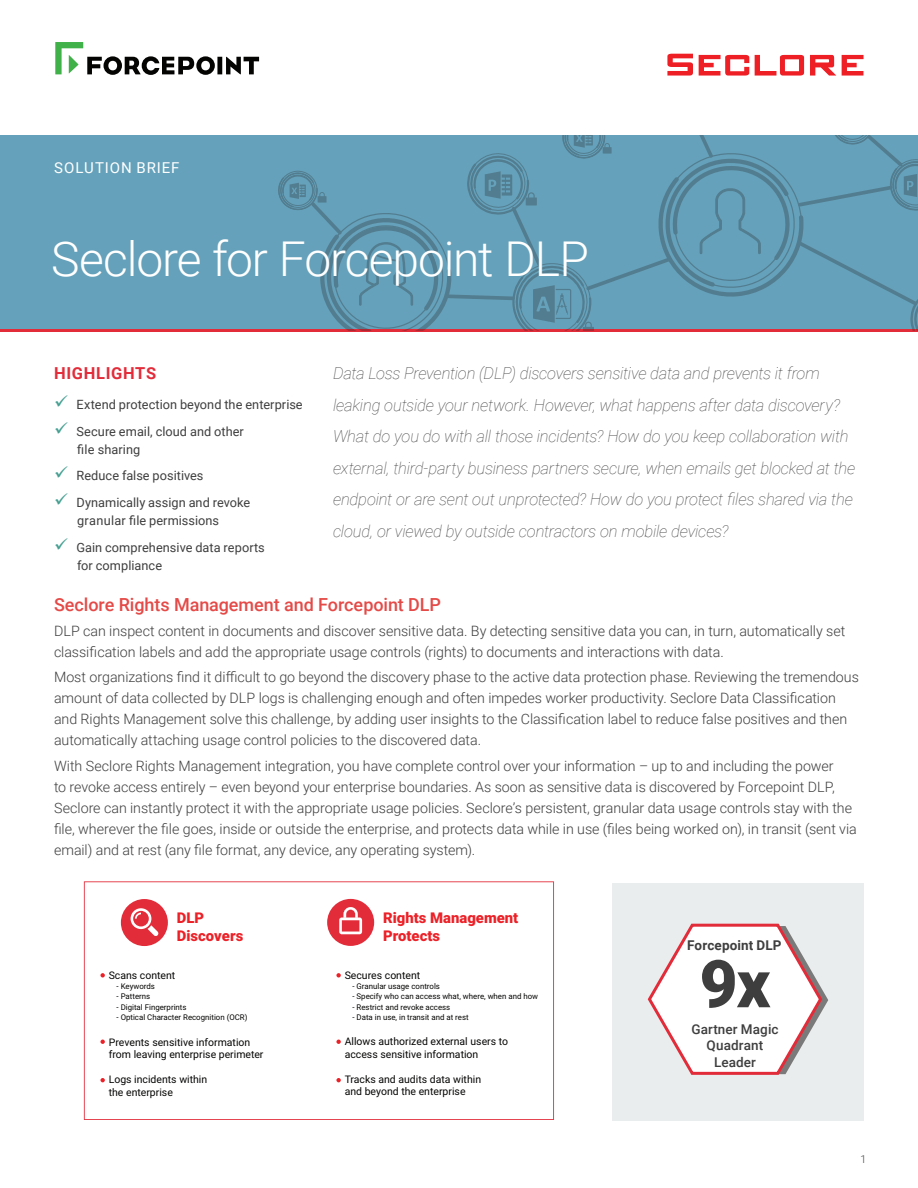
<style>
.page{position:relative;width:918px;height:1188px;background:#fff}
.page>*{position:absolute;margin:0;border:0;box-sizing:border-box;transform-origin:0 0}
.Body_copy{font:900 66px "Roboto";color:#3e3e3f}
.Document_Headline{font:300 48px "Roboto";letter-spacing:-.025em;color:#fff}
.Body_copy-2{font:500 18px "Roboto";letter-spacing:-.005em;color:#e44a47}
.Body_copy-3{font:italic 100 16.5px/31.5px "Roboto";letter-spacing:-.015em;color:#3e3e3f}
.Sidebar_Headline{font:700 16.5px "Roboto";letter-spacing:.035em;color:#e22c3a}
.Page_header_-_all_ca{font:15px "Roboto";letter-spacing:.06em;color:#fff}
.t1{font:900 14.85px/17.9px "Roboto";color:#ec2128}
.Body_copy-4{font:300 14.25px/21px "Roboto";color:#3e3e3f}
.Body_copy-5{font:500 13.5px "Roboto";letter-spacing:.01em;color:#3e3e3f}
.Body_copy-6{font:700 13.5px "Roboto";letter-spacing:.01em;color:#3e3e3f}
.Body_copy-7{font:12.75px/18px "Roboto";letter-spacing:.005em;color:#3e3e3f}
.Body_copy-8{font:300 10.8px "Roboto";color:#3e3e3f}
.t2{font:10.5px/12.6px "Roboto";color:#040503}
.t3{font:7.8px "Roboto";color:#040503}
.s1{color:#46a092}
</style>
<div class="page">
<svg style="left:667px;top:54px;width:197px;height:22px"></svg>
<div style="left:0;top:135px;width:918px;height:194px;background:#65a1ba"></div>
<hr style="left:0;top:329px;width:918px;height:3px;background:#e22c3a">
<svg style="left:55px;top:42px;width:204px;height:33px"></svg>
<svg style="left:278px;top:136px;width:640px;height:195px"></svg>
<svg style="left:84px;top:881px;width:470px;height:239px"></svg>
<div style="left:612px;top:883px;width:252px;height:237px;background:#e9eded"></div>
<svg style="left:647px;top:923px;width:181px;height:152px"></svg>
<p class="Page_header_-_all_ca" style="left:54px;top:157px;width:127px">SOLUTION BRIEF</p>
<p class="Document_Headline" style="left:51px;top:225px;width:539px">Seclore for Forcepoint DLP</p>
<p class="Sidebar_Headline" style="left:54px;top:362px;width:103px">HIGHLIGHTS</p>
<p class="Body_copy-7" style="left:54px;top:395px;width:250px"><span class="s1">✓</span> Extend protection beyond the enterprise</p>
<p class="Body_copy-7" style="left:77px;top:422px;width:168px;text-indent:-23px"><span class="s1">✓</span> Secure email, cloud and other file sharing</p>
<p class="Body_copy-7" style="left:54px;top:466px;width:151px"><span class="s1">✓</span> Reduce false positives</p>
<p class="Body_copy-7" style="left:77px;top:493px;width:175px;text-indent:-23px"><span class="s1">✓</span> Dynamically assign and revoke granular file permissions</p>
<p class="Body_copy-7" style="left:77px;top:538px;width:189px;text-indent:-23px"><span class="s1">✓</span> Gain comprehensive data reports for compliance</p>
<p class="Body_copy-3" style="left:333px;top:357px;width:524px">Data Loss Prevention (DLP) discovers sensitive data and prevents it from leaking outside your network. However, what happens after data discovery?<br>What do you do with all those incidents? How do you keep collaboration with external, third-party business partners secure, when emails get blocked at the endpoint or are sent out unprotected? How do you protect files shared via the cloud, or viewed by outside contractors on mobile devices?</p>
<p class="Body_copy-2" style="left:54px;top:592px;width:389px">Seclore Rights Management and Forcepoint DLP</p>
<p class="Body_copy-4" style="left:54px;top:620px;width:793px">DLP can inspect content in documents and discover sensitive data. By detecting sensitive data you can, in turn, automatically set classification labels and add the appropriate usage controls (rights) to documents and interactions with data.</p>
<p class="Body_copy-4" style="left:54px;top:666px;width:806px">Most organizations find it difficult to go beyond the discovery phase to the active data protection phase. Reviewing the tremendous amount of data collected by DLP logs is challenging enough and often impedes worker productivity. Seclore Data Classification and Rights Management solve this challenge, by adding user insights to the Classification label to reduce false positives and then automatically attaching usage control policies to the discovered data.</p>
<p class="Body_copy-4" style="left:54px;top:754px;width:804px">With Seclore Rights Management integration, you have complete control over your information – up to and including the power<br>to revoke access entirely – even beyond your enterprise boundaries. As soon as sensitive data is discovered by Forcepoint DLP, Seclore can instantly protect it with the appropriate usage policies. Seclore’s persistent, granular data usage controls stay with the file, wherever the file goes, inside or outside the enterprise, and protects data while in use (files being worked on), in transit (sent via email) and at rest (any file format, any device, any operating system).</p>
<p class="t1" style="left:177px;top:910px;width:68px">DLP<br>Discovers</p>
<p class="t1" style="left:383px;top:910px;width:137px">Rights Management<br>Protects</p>
<p class="t2" style="left:109px;top:969px;width:68px">Scans content</p>
<p class="t3" style="left:117px;top:983px;width:40px">- Keywords</p>
<p class="t3" style="left:117px;top:993px;width:35px">- Patterns</p>
<p class="t3" style="left:117px;top:1004px;width:72px">- Digital Fingerprints</p>
<p class="t3" style="left:117px;top:1014px;width:132px">- Optical Character Recognition (OCR)</p>
<p class="t2" style="left:109px;top:1036px;width:156px">Prevents sensitive information from leaving enterprise perimeter</p>
<p class="t2" style="left:109px;top:1074px;width:100px">Logs incidents within the enterprise</p>
<p class="t2" style="left:345px;top:969px;width:77px">Secures content</p>
<p class="t3" style="left:353px;top:983px;width:89px">- Granular usage controls</p>
<p class="t3" style="left:353px;top:993px;width:187px">- Specify who can access what, where, when and how</p>
<p class="t3" style="left:353px;top:1004px;width:99px">- Restrict and revoke access</p>
<p class="t3" style="left:353px;top:1014px;width:118px">- Data in use, in transit and at rest</p>
<p class="t2" style="left:345px;top:1036px;width:165px">Allows authorized external users to access sensitive information</p>
<p class="t2" style="left:345px;top:1073px;width:138px">Tracks and audits data within and beyond the enterprise</p>
<p class="Body_copy-6" style="left:687px;top:935px;width:96px">Forcepoint DLP</p>
<p class="Body_copy" style="left:699px;top:938px;width:73px">9x</p>
<p class="Body_copy-5" style="left:691px;top:1020px;width:89px">Gartner Magic</p>
<p class="Body_copy-5" style="left:707px;top:1036px;width:58px">Quadrant</p>
<p class="Body_copy-5" style="left:714px;top:1052px;width:43px">Leader</p>
<p class="Body_copy-8" style="left:860px;top:1151px;width:7px">1</p>
</div>
